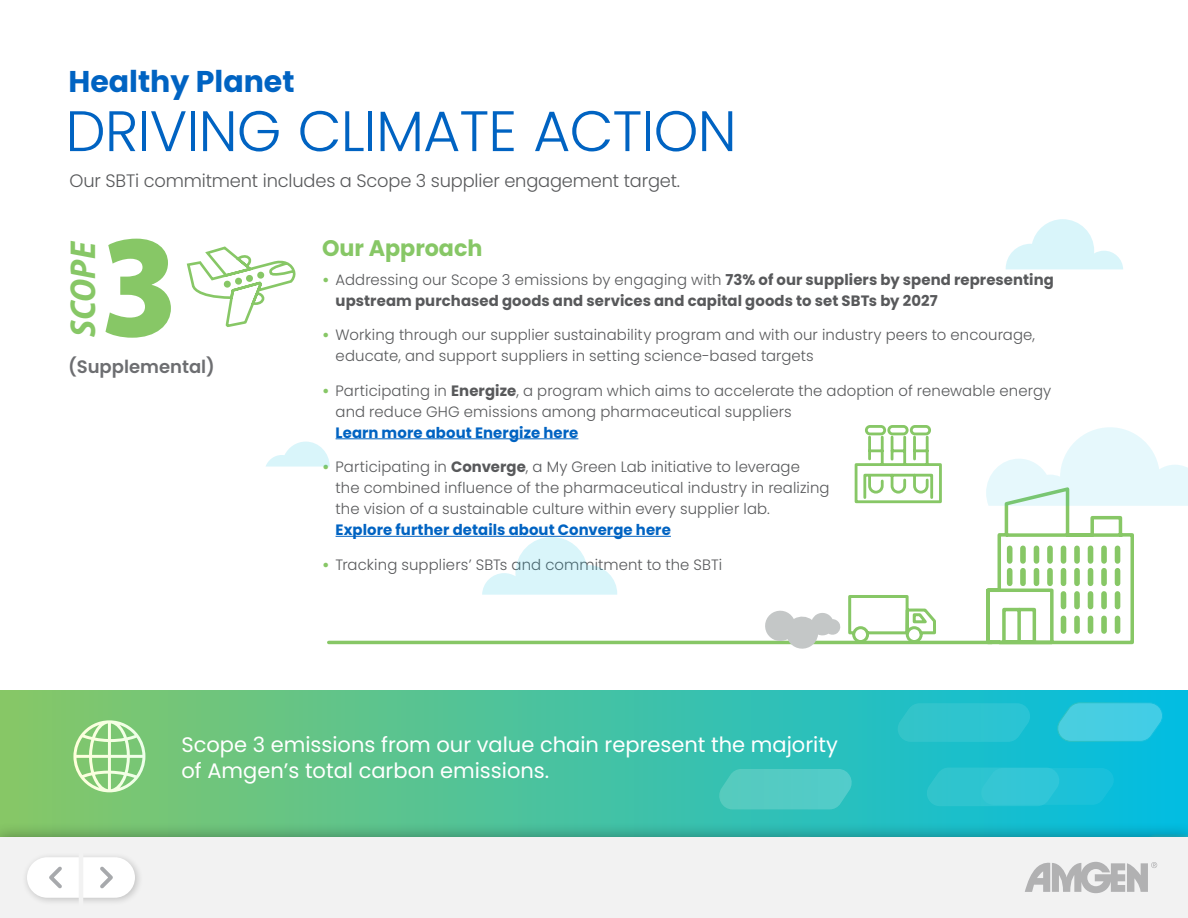
<style>
.page{position:relative;width:1188px;height:918px;background:#fff}
.page>*{position:absolute;margin:0;border:0;box-sizing:border-box;transform-origin:0 0}
.t1{font:900 semi-condensed 147.9px "Myriad Pro";color:#87c766}
.t2{font:300 57px "Poppins";letter-spacing:-.015em;color:#0063c2}
.t3{font:italic 700 semi-condensed 36.15px "Myriad Pro";color:#87c766}
.t4{font:700 30px "Poppins";color:#0063c2}
.t5{font:700 22.5px "Poppins";color:#87c766}
.t6{font:21px/25.5px "Poppins";color:#fff}
.t7{font:300 18px "Poppins";letter-spacing:-.01em;color:#58595b}
.t8{font:600 18px "Poppins";color:#6d6e71}
.t9{font:300 15px/21px "Poppins";letter-spacing:.01em;color:#58595b}
.t10{font:700 15px/21px "Poppins";letter-spacing:.005em;color:#58595b}
.t11{font:700 15px "Poppins";letter-spacing:.005em;color:#0063c2}
.s1{color:#87c766}
.s2{font-weight:300}
.s3{font-weight:700;color:#87c766}
.s4{font-weight:700}
</style>
<div class="page">
<div style="left:0;top:690px;width:1188px;height:164px;background:linear-gradient(to right,#87c766,#01bde2)"></div>
<svg style="left:716px;top:769px;width:139px;height:40px;background:#4fc9c2"></svg>
<svg style="left:1054px;top:702px;width:112px;height:40px;background:#3acae0"></svg>
<svg style="left:898px;top:703px;width:132px;height:39px;background:#2cc3ce"></svg>
<svg style="left:927px;top:768px;width:187px;height:38px;background:#28c3d4"></svg>
<svg style="left:73px;top:720px;width:72px;height:72px;background:#a3d896"></svg>
<hr style="left:336px;top:438px;width:242px;height:1px;background:#0063c2">
<hr style="left:336px;top:536px;width:335px;height:1px;background:#0063c2">
<svg style="left:1006px;top:219px;width:117px;height:50px"></svg>
<svg style="left:482px;top:537px;width:135px;height:58px"></svg>
<svg style="left:266px;top:442px;width:64px;height:25px"></svg>
<svg style="left:984px;top:427px;width:204px;height:218px"></svg>
<hr style="left:329px;top:641px;width:663px;height:3px;background:#87c766">
<svg style="left:186px;top:246px;width:110px;height:81px"></svg>
<svg style="left:854px;top:425px;width:88px;height:79px"></svg>
<svg style="left:847px;top:595px;width:91px;height:50px"></svg>
<svg style="left:763px;top:610px;width:78px;height:39px"></svg>
<div style="left:0;top:822px;width:1188px;height:96px;background:#000;opacity:.35"></div>
<div style="left:0;top:837px;width:1188px;height:81px;background:#f2f2f2"></div>
<div style="left:21px;top:851px;width:122px;height:56px;background:#000;opacity:.2"></div>
<div style="left:27px;top:857px;width:108px;height:41px;background:#fff;border-radius:20px"></div>
<svg style="left:49px;top:866px;width:13px;height:23px"></svg>
<svg style="left:100px;top:866px;width:13px;height:23px"></svg>
<hr style="left:79px;top:845px;width:4px;height:65px;background:#f2f2f2">
<svg style="left:1025px;top:862px;width:132px;height:31px"></svg>
<h3 class="t4" style="left:68px;top:65px;width:228px">Healthy Planet</h3>
<h2 class="t2" style="left:65px;top:98px;width:673px">DRIVING CLIMATE ACTION</h2>
<p class="t7" style="left:70px;top:171px;width:612px">Our SBTi commitment includes a Scope 3 supplier engagement target.</p>
<h3 class="t3" style="left:60px;top:337px;width:97px;rotate:-90deg">SCOPE</h3>
<h1 class="t1" style="left:101px;top:189px;width:80px">3</h1>
<p class="t8" style="left:68px;top:356px;width:148px">(Supplemental)</p>
<h3 class="t5" style="left:322px;top:236px;width:162px">Our Approach</h3>
<p class="t10" style="left:336px;top:269px;width:720px;text-indent:-13px"><span class="s1">•</span> <span class="s2">Addressing our Scope 3 emissions by engaging with</span> 73% of our suppliers by spend representing upstream purchased goods and services and capital goods to set SBTs by 2027</p>
<p class="t9" style="left:336px;top:325px;width:701px;text-indent:-13px"><span class="s3">•</span> Working through our supplier sustainability program and with our industry peers to encourage, educate, and support suppliers in setting science-based targets</p>
<p class="t9" style="left:336px;top:380px;width:717px;text-indent:-13px"><span class="s3">•</span> Participating in <span class="s4">Energize</span>, a program which aims to accelerate the adoption of renewable energy and reduce GHG emissions among pharmaceutical suppliers</p>
<p class="t11" style="left:336px;top:424px;width:244px">Learn more about Energize here</p>
<p class="t9" style="left:336px;top:457px;width:496px;text-indent:-13px"><span class="s3">•</span> Participating in <span class="s4">Converge</span>, a My Green Lab initiative to leverage<br>the combined influence of the pharmaceutical industry in realizing the vision of a sustainable culture within every supplier lab.</p>
<p class="t11" style="left:336px;top:521px;width:337px">Explore further details about Converge here</p>
<p class="t9" style="left:322px;top:554px;width:402px"><span class="s3">•</span> Tracking suppliers’ SBTs and commitment to the SBTi</p>
<h3 class="t6" style="left:181px;top:732px;width:658px">Scope 3 emissions from our value chain represent the majority of Amgen’s total carbon emissions.</h3>
</div>
